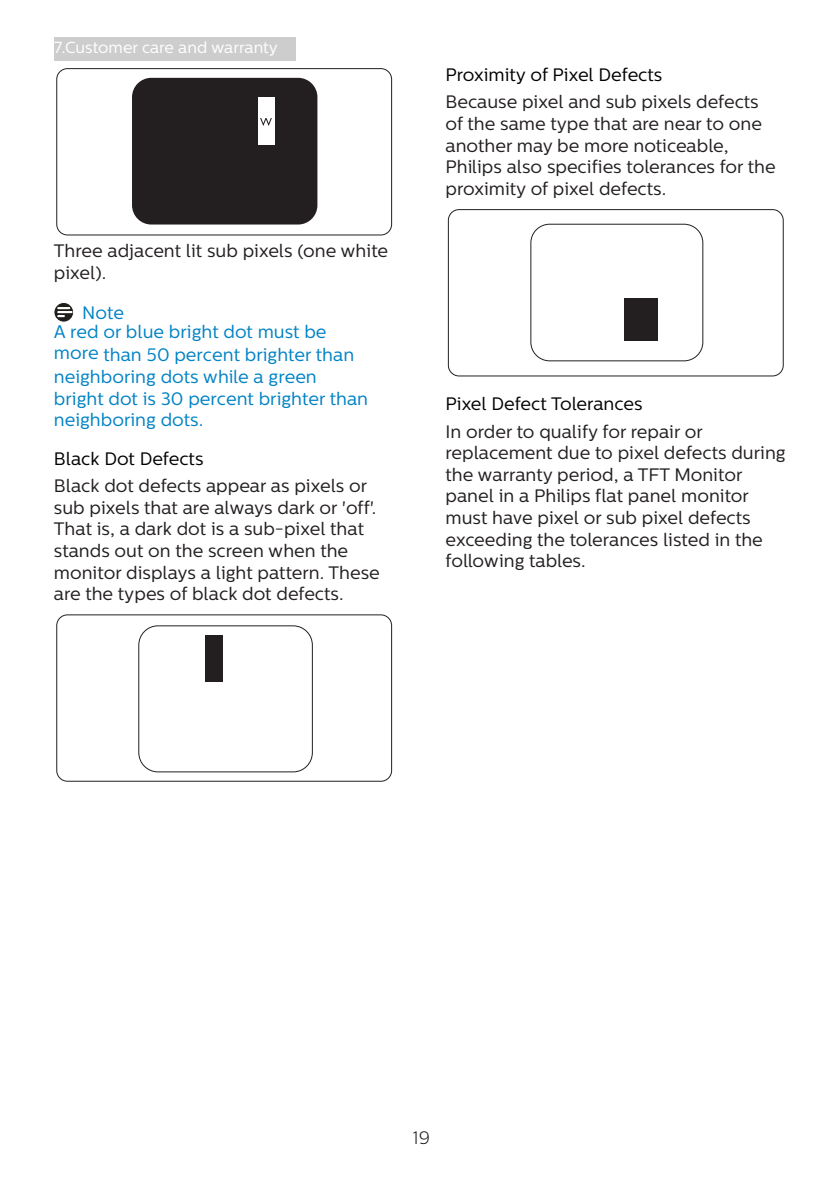
<style>
.page{position:relative;width:840px;height:1191px;background:#fff}
.page>*{position:absolute;margin:0;border:0;box-sizing:border-box;transform-origin:0 0}
.chapter-paragraph{font:18px/21.6px "Centrale Sans";color:#231f20}
.Note_body{font:18px/21.6px "Centrale Sans";color:#0082c5}
.Heading_3{font:18px "Centrale Sans";color:#000}
.Heading_4_blue{font:18px "Centrale Sans";color:#0082c5}
.t1{font:300 18px "Centrale Sans";color:#231f20}
.t2{font:16px "Centrale Sans";color:#fff}
</style>
<div class="page">
<div style="left:54px;top:37px;width:242px;height:24px;background:#cdcdcd"></div>
<div style="left:448px;top:209px;width:335px;height:167px;border:1px solid #231f20;border-radius:11px"></div>
<div style="left:530px;top:224px;width:172px;height:137px;border:1px solid #231f20;border-radius:19px"></div>
<div style="left:624px;top:298px;width:33px;height:42px;background:#231f20"></div>
<div style="left:56px;top:68px;width:335px;height:167px;border:1px solid #231f20;border-radius:11px"></div>
<div style="left:132px;top:78px;width:185px;height:146px;background:#231f20;border-radius:19px"></div>
<div style="left:258px;top:97px;width:16px;height:47px;background:#fff"></div>
<svg style="left:260px;top:118px;width:12px;height:8px"></svg>
<svg style="left:54px;top:302px;width:20px;height:20px"></svg>
<div style="left:54px;top:302px;width:20px;height:20px;border:1px solid #fff;border-radius:50%"></div>
<svg style="left:58px;top:307px;width:13px;height:10px"></svg>
<div style="left:56px;top:614px;width:335px;height:167px;border:1px solid #231f20;border-radius:11px"></div>
<div style="left:138px;top:625px;width:174px;height:147px;border:1px solid #231f20;border-radius:19px"></div>
<div style="left:205px;top:635px;width:18px;height:46px;background:#231f20"></div>
<p class="t2" style="left:54px;top:38px;width:225px">7.Customer care and warranty</p>
<p class="chapter-paragraph" style="left:54px;top:240px;width:335px">Three adjacent lit sub pixels (one white pixel).</p>
<p class="Heading_4_blue" style="left:82px;top:302px;width:43px">Note</p>
<p class="Note_body" style="left:54px;top:320px;width:302px;line-height:23.6px">A red or blue bright dot must be more than 50 percent brighter than</p>
<p class="Note_body" style="left:54px;top:366px;width:315px">neighboring dots while a green bright dot is 30 percent brighter than neighboring dots.</p>
<p class="Heading_3" style="left:54px;top:448px;width:151px">Black Dot Defects</p>
<p class="chapter-paragraph" style="left:54px;top:475px;width:327px">Black dot defects appear as pixels or sub pixels that are always dark or 'off'.<br>That is, a dark dot is a sub-pixel that stands out on the screen when the monitor displays a light pattern. These are the types of black dot defects.</p>
<p class="Heading_3" style="left:445px;top:64px;width:218px">Proximity of Pixel Defects</p>
<p class="chapter-paragraph" style="left:445px;top:91px;width:331px">Because pixel and sub pixels defects of the same type that are near to one another may be more noticeable, Philips also specifies tolerances for the proximity of pixel defects.</p>
<p class="Heading_3" style="left:445px;top:393px;width:198px">Pixel Defect Tolerances</p>
<p class="chapter-paragraph" style="left:445px;top:420px;width:341px">In order to qualify for repair or replacement due to pixel defects during the warranty period, a TFT Monitor panel in a Philips flat panel monitor must have pixel or sub pixel defects exceeding the tolerances listed in the following tables.</p>
<p class="t1" style="left:412px;top:1127px;width:19px">19</p>
</div>
